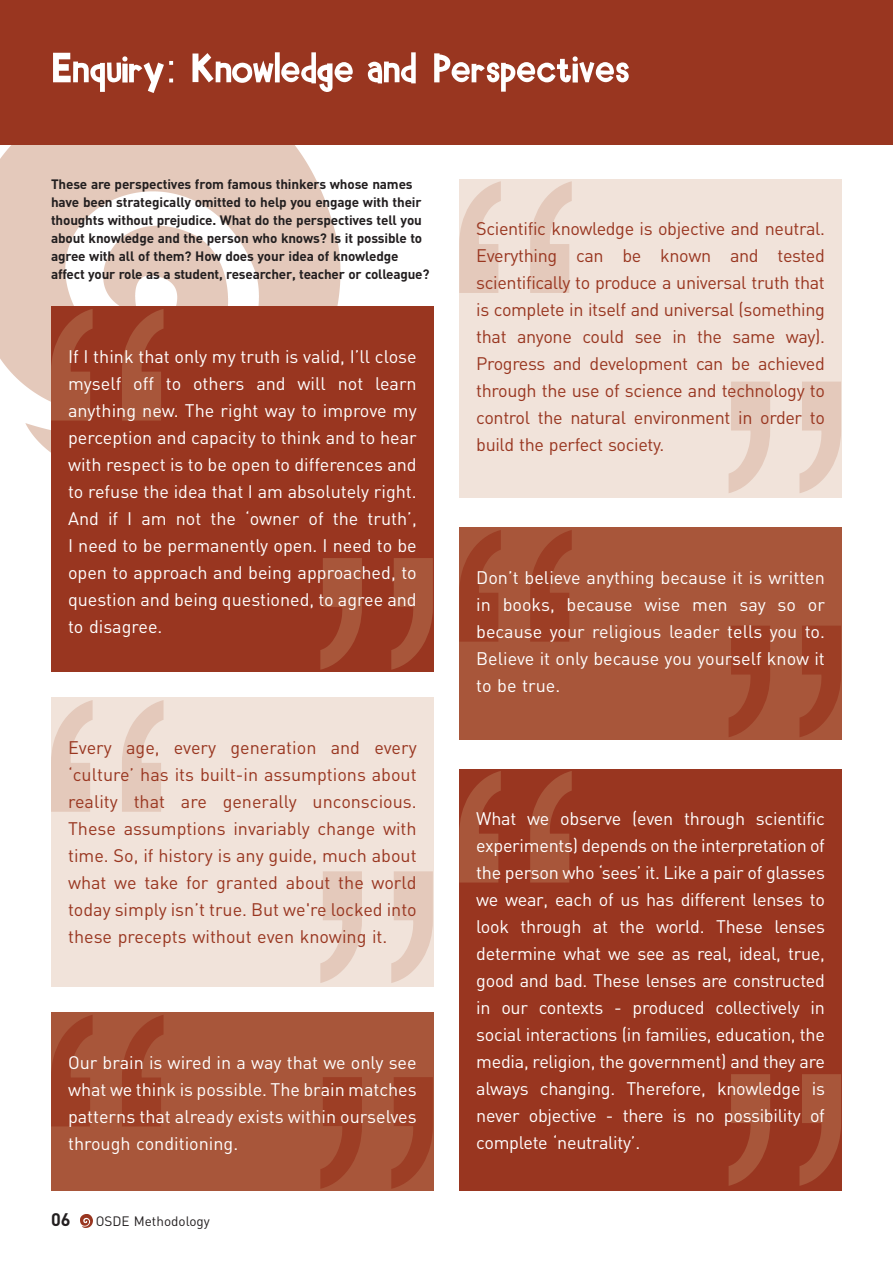
<style>
.page{position:relative;width:893px;height:1263px;background:#fff}
.page>*{position:absolute;margin:0;border:0;box-sizing:border-box;transform-origin:0 0}
.t1{font:18px/27px "DIN";color:#fff;text-align:justify}
.t2{font:18px/27px "DIN";letter-spacing:-.02em;color:#993620;text-align:justify}
.t3{font:700 18px "DIN";color:#231f20}
.t4{font:700 13.5px/18px "DIN";letter-spacing:-.01em;color:#231f20}
.t5{font:13.5px "DIN";color:#231f20}
</style>
<div class="page">
<img style="left:80px;top:1214px;width:13px;height:14px">
<img style="left:0;top:145px;width:340px;height:308px">
<div style="left:0;top:0;width:893px;height:145px;background:#993620"></div>
<svg style="left:53px;top:52px;width:576px;height:41px"></svg>
<div style="left:51px;top:306px;width:383px;height:366px;background:#993620"></div>
<svg style="left:320px;top:558px;width:113px;height:112px"></svg>
<svg style="left:51px;top:309px;width:113px;height:111px"></svg>
<div style="left:51px;top:697px;width:383px;height:289px;background:#f1e3da"></div>
<svg style="left:320px;top:871px;width:113px;height:112px"></svg>
<svg style="left:51px;top:700px;width:113px;height:112px"></svg>
<div style="left:459px;top:179px;width:383px;height:318px;background:#f1e3da"></div>
<svg style="left:729px;top:382px;width:112px;height:111px"></svg>
<svg style="left:459px;top:181px;width:113px;height:112px"></svg>
<div style="left:459px;top:527px;width:383px;height:213px;background:#a8563a"></div>
<svg style="left:729px;top:626px;width:112px;height:111px"></svg>
<svg style="left:459px;top:530px;width:113px;height:112px"></svg>
<div style="left:51px;top:1012px;width:383px;height:179px;background:#a8563a"></div>
<svg style="left:320px;top:1077px;width:113px;height:112px"></svg>
<svg style="left:51px;top:1015px;width:113px;height:111px"></svg>
<div style="left:459px;top:770px;width:383px;height:421px;background:#993620"></div>
<svg style="left:729px;top:1074px;width:112px;height:112px"></svg>
<svg style="left:459px;top:771px;width:113px;height:111px"></svg>
<p class="t4" style="left:51px;top:176px;width:380px">These are perspectives from famous thinkers whose names have been strategically omitted to help you engage with their thoughts without prejudice. What do the perspectives tell you about knowledge and the person who knows? Is it possible to agree with all of them? How does your idea of knowledge affect your role as a student, researcher, teacher or colleague?</p>
<p class="t1" style="left:68px;top:343px;width:350px">If I think that only my truth is valid, I’ll close myself off to others and will not learn anything new. The right way to improve my perception and capacity to think and to hear with respect is to be open to differences and to refuse the idea that I am absolutely right.<br>And if I am not the ‘owner of the truth’, I need to be permanently open. I need to be open to approach and being approached, to question and being questioned, to agree and to disagree.</p>
<p class="t2" style="left:68px;top:734px;width:350px">Every age, every generation and every ‘culture’ has its built-in assumptions about reality that are generally unconscious.<br>These assumptions invariably change with time. So, if history is any guide, much about what we take for granted about the world today simply isn’t true. But we're locked into these precepts without even knowing it.</p>
<p class="t1" style="left:68px;top:1049px;width:350px">Our brain is wired in a way that we only see what we think is possible. The brain matches patterns that already exists within ourselves through conditioning.</p>
<p class="t3" style="left:51px;top:1210px;width:21px">06</p>
<p class="t5" style="left:96px;top:1214px;width:116px">OSDE Methodology</p>
<p class="t2" style="left:476px;top:215px;width:350px">Scientific knowledge is objective and neutral.<br>Everything can be known and tested scientifically to produce a universal truth that is complete in itself and universal (something that anyone could see in the same way).<br>Progress and development can be achieved through the use of science and technology to control the natural environment in order to build the perfect society.</p>
<p class="t1" style="left:476px;top:564px;width:350px">Don’t believe anything because it is written in books, because wise men say so or because your religious leader tells you to.<br>Believe it only because you yourself know it to be true.</p>
<p class="t1" style="left:476px;top:805px;width:350px">What we observe (even through scientific experiments) depends on the interpretation of the person who ‘sees’ it. Like a pair of glasses we wear, each of us has different lenses to look through at the world. These lenses determine what we see as real, ideal, true, good and bad. These lenses are constructed in our contexts - produced collectively in social interactions (in families, education, the media, religion, the government) and they are always changing. Therefore, knowledge is never objective - there is no possibility of complete ‘neutrality’.</p>
</div>
